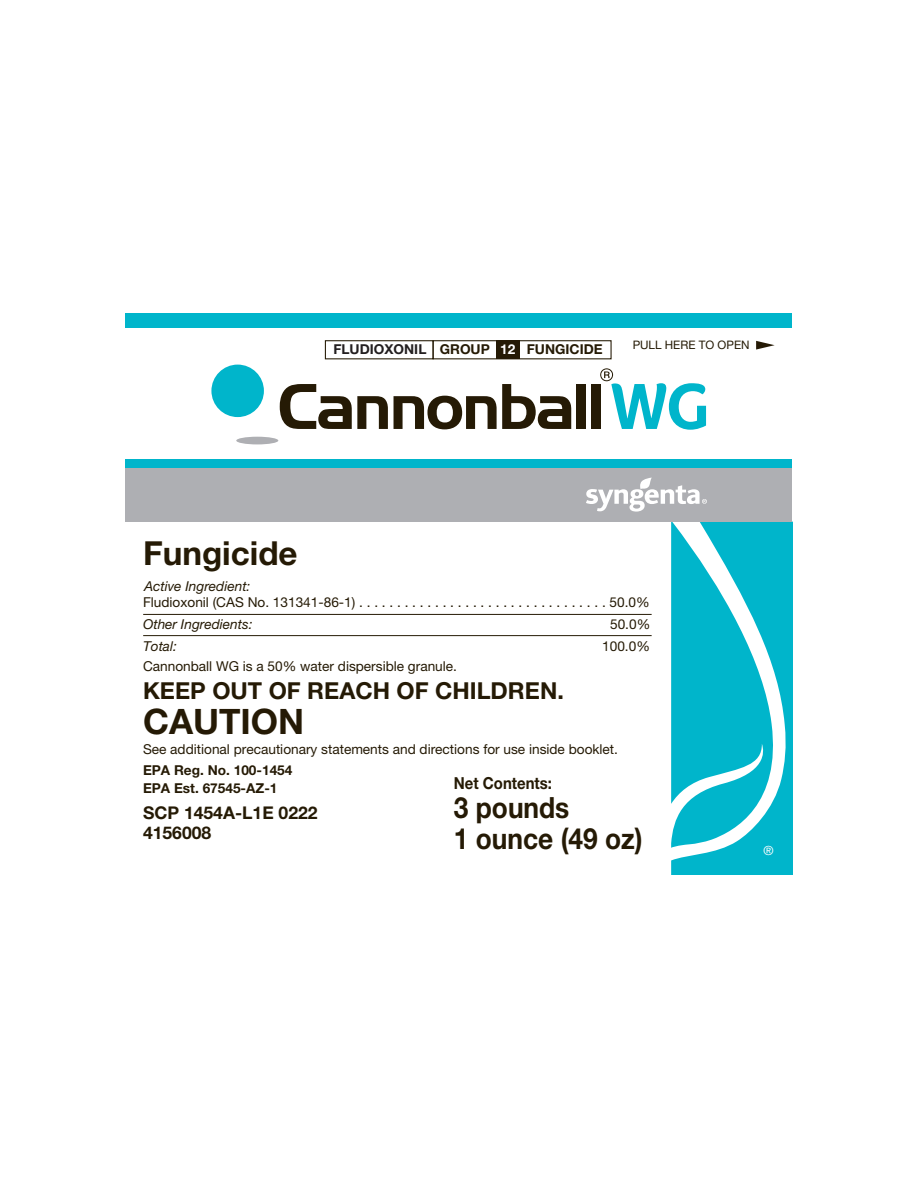
<style>
.page{position:relative;width:918px;height:1188px;background:#fff}
.page>*{position:absolute;margin:0;border:0;box-sizing:border-box;transform-origin:0 0}
.t1{font:700 35.1px "Helvetica Neue LT Pro";color:#251a05}
.t2{font:700 33.15px "Helvetica Neue LT Pro";color:#251a05}
.t3{font:700 29.25px/31.2px "Helvetica Neue LT Pro";color:#251a05;scale:.9 1}
.t4{font:700 23.4px "Helvetica Neue LT Pro";color:#251a05}
.t5{font:700 17.55px/20px "Helvetica Neue LT Pro";color:#251a05}
.t6{font:700 16.65px "Helvetica Neue LT Pro";color:#251a05;scale:.9 1}
.t7{font:13.65px "Helvetica Neue LT Pro";color:#251a05}
.t8{font:700 13.65px/18px "Helvetica Neue LT Pro";color:#251a05}
.t9{font:italic 13.65px "Helvetica Neue LT Pro";color:#251a05}
.t10{font:12.6px "Helvetica Neue LT Pro";color:#fff}
.t11{font:11.7px "Helvetica Neue LT Pro";color:#251a05}
.s1{color:#231f20}
.s2{color:#fff}
</style>
<div class="page">
<div style="left:126px;top:313px;width:666px;height:15px;background:#00b5cb"></div>
<svg style="left:671px;top:522px;width:121px;height:353px"></svg>
<div style="left:126px;top:468px;width:666px;height:54px;background:#aeafb3"></div>
<div style="left:126px;top:459px;width:666px;height:9px;background:#00b5cb"></div>
<svg style="left:586px;top:478px;width:121px;height:34px"></svg>
<hr style="left:143px;top:614px;width:509px;height:1px;background:#251a05">
<svg style="left:756px;top:341px;width:19px;height:9px"></svg>
<hr style="left:143px;top:635px;width:509px;height:1px;background:#251a05">
<div style="left:433px;top:340px;width:179px;height:19px;border:1px solid #251a05"></div>
<div style="left:496px;top:341px;width:24px;height:18px;background:#251a05"></div>
<div style="left:211px;top:365px;width:53px;height:52px;background:#00b5cb;border-radius:50%"></div>
<div style="left:236px;top:437px;width:42px;height:7px;background:#aeafb3;border-radius:50%"></div>
<svg style="left:280px;top:384px;width:108px;height:45px"></svg>
<svg style="left:394px;top:384px;width:177px;height:45px"></svg>
<div style="left:577px;top:384px;width:9px;height:45px;background:#251a05"></div>
<div style="left:592px;top:384px;width:9px;height:45px;background:#251a05"></div>
<svg style="left:600px;top:368px;width:106px;height:62px"></svg>
<div style="left:325px;top:340px;width:109px;height:19px;border:1px solid #251a05"></div>
<p class="t8" style="left:333px;top:342px;width:271px"><span class="s1">FLUDIOXONIL</span> GROUP <span class="s2">12</span> FUNGICIDE</p>
<p class="t11" style="left:633px;top:341px;width:118px">PULL HERE TO OPEN</p>
<h2 class="t2" style="left:143px;top:541px;width:156px">Fungicide</h2>
<p class="t9" style="left:144px;top:581px;width:108px">Active Ingredient:</p>
<p class="t7" style="left:143px;top:597px;width:508px">Fludioxonil (CAS No. 131341-86-1) . . . . . . . . . . . . . . . . . . . . . . . . . . . . . . . . . 50.0%</p>
<p class="t9" style="left:143px;top:619px;width:111px">Other Ingredients:</p>
<p class="t7" style="left:610px;top:619px;width:42px">50.0%</p>
<p class="t9" style="left:143px;top:641px;width:35px">Total:</p>
<p class="t7" style="left:602px;top:641px;width:49px">100.0%</p>
<p class="t7" style="left:143px;top:661px;width:315px">Cannonball WG is a 50% water dispersible granule.</p>
<h3 class="t4" style="left:143px;top:682px;width:422px">KEEP OUT OF REACH OF CHILDREN.</h3>
<h1 class="t1" style="left:143px;top:708px;width:163px">CAUTION</h1>
<p class="t7" style="left:143px;top:744px;width:477px">See additional precautionary statements and directions for use inside booklet.</p>
<p class="t8" style="left:143px;top:763px;width:151px">EPA Reg. No. 100-1454<br>EPA Est. 67545-AZ-1</p>
<p class="t5" style="left:143px;top:804px;width:176px">SCP 1454A-L1E 0222<br>4156008</p>
<p class="t6" style="left:454px;top:777px;width:110px">Net Contents:</p>
<h3 class="t3" style="left:454px;top:794px;width:211px">3 pounds<br>1 ounce (49 oz)</h3>
<p class="t10" style="left:764px;top:846px;width:12px">®</p>
</div>
